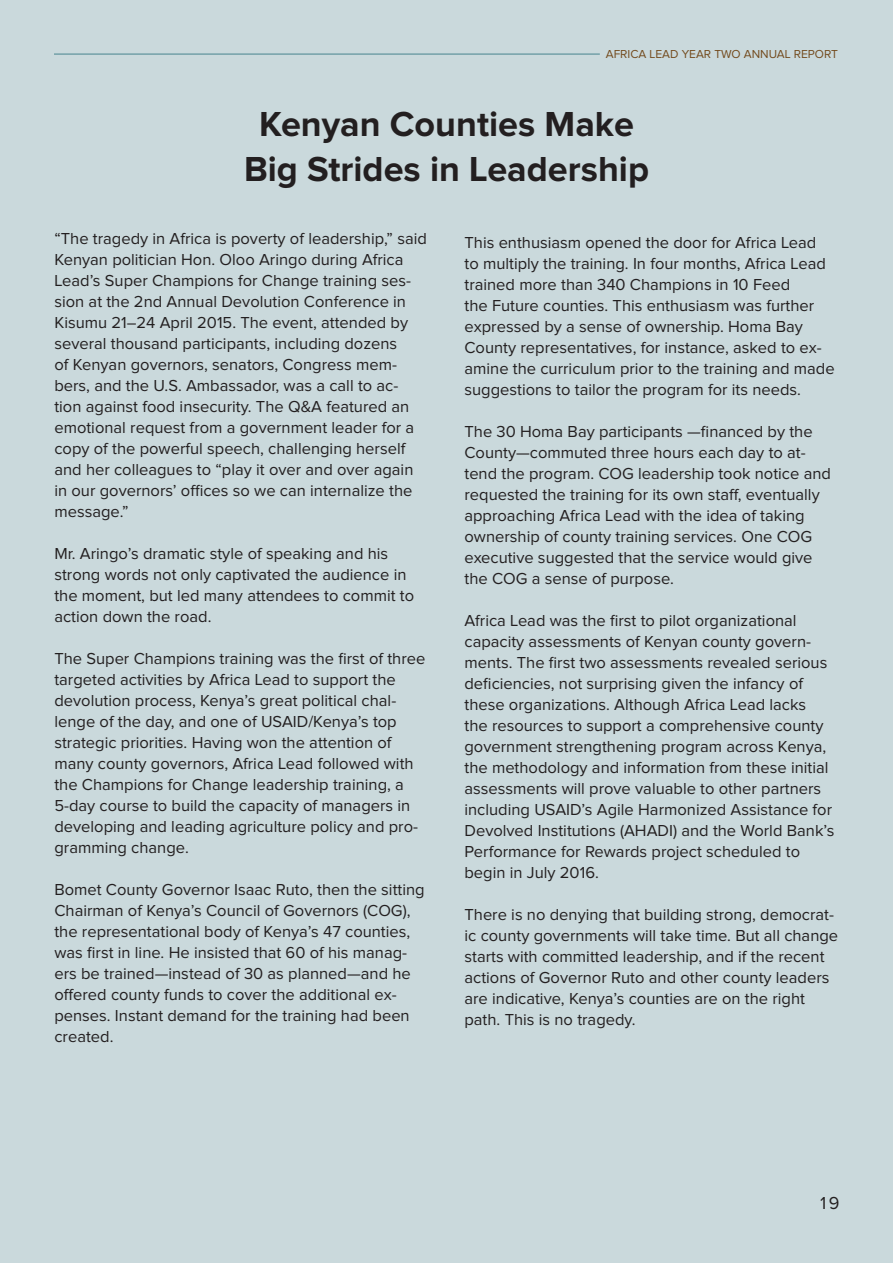
<style>
.page{position:relative;width:893px;height:1263px;background:#cad9dc}
.page>*{position:absolute;margin:0;border:0;box-sizing:border-box;transform-origin:0 0}
.CASE_STUDY_HEAD_2{font:700 36px "Proxima Nova";color:#231f20}
.Page_Number{font:18px "Proxima Nova";color:#231f20}
.BODY_-_CASE_STUDIES{font:16.5px/21px "Proxima Nova";color:#231f20}
.t1{font:12px "Proxima Nova";color:#734b1e}
</style>
<div class="page">
<hr style="left:54px;top:54px;width:546px;height:1px;background:#48858e">
<p class="t1" style="left:606px;top:47px;width:234px">AFRICA LEAD YEAR TWO ANNUAL REPORT</p>
<p class="CASE_STUDY_HEAD_2" style="left:259px;top:103px;width:376px">Kenyan Counties Make</p>
<p class="CASE_STUDY_HEAD_2" style="left:244px;top:148px;width:406px">Big Strides in Leadership</p>
<p class="BODY_-_CASE_STUDIES" style="left:54px;top:228px;width:374px">“The tragedy in Africa is poverty of leadership,” said Kenyan politician Hon. Oloo Aringo during Africa Lead’s Super Champions for Change training ses&shy;sion at the 2nd Annual Devolution Conference in Kisumu 21–24 April 2015. The event, attended by several thousand participants, including dozens<br>of Kenyan governors, senators, Congress mem&shy;bers, and the U.S. Ambassador, was a call to ac&shy;tion against food insecurity. The Q&amp;A featured an emotional request from a government leader for a copy of the powerful speech, challenging herself and her colleagues to “play it over and over again in our governors’ offices so we can internalize the message.”</p>
<p class="BODY_-_CASE_STUDIES" style="left:54px;top:543px;width:361px">Mr. Aringo’s dramatic style of speaking and his strong words not only captivated the audience in the moment, but led many attendees to commit to action down the road.</p>
<p class="BODY_-_CASE_STUDIES" style="left:54px;top:648px;width:372px">The Super Champions training was the first of three targeted activities by Africa Lead to support the devolution process, Kenya’s great political chal&shy;lenge of the day, and one of USAID/Kenya’s top strategic priorities. Having won the attention of many county governors, Africa Lead followed with the Champions for Change leadership training, a 5-day course to build the capacity of managers in developing and leading agriculture policy and pro&shy;gramming change.</p>
<p class="BODY_-_CASE_STUDIES" style="left:54px;top:879px;width:372px">Bomet County Governor Isaac Ruto, then the sitting Chairman of Kenya’s Council of Governors (COG), the representational body of Kenya’s 47 counties, was first in line. He insisted that 60 of his manag&shy;ers be trained—instead of 30 as planned—and he offered county funds to cover the additional ex&shy;penses. Instant demand for the training had been created.</p>
<p class="BODY_-_CASE_STUDIES" style="left:464px;top:232px;width:372px">This enthusiasm opened the door for Africa Lead to multiply the training. In four months, Africa Lead trained more than 340 Champions in 10 Feed<br>the Future counties. This enthusiasm was further expressed by a sense of ownership. Homa Bay County representatives, for instance, asked to ex&shy;amine the curriculum prior to the training and made suggestions to tailor the program for its needs.</p>
<p class="BODY_-_CASE_STUDIES" style="left:464px;top:421px;width:368px">The 30 Homa Bay participants —financed by the County—commuted three hours each day to at&shy;tend the program. COG leadership took notice and requested the training for its own staff, eventually approaching Africa Lead with the idea of taking ownership of county training services. One COG executive suggested that the service would give the COG a sense of purpose.</p>
<p class="BODY_-_CASE_STUDIES" style="left:464px;top:610px;width:371px">Africa Lead was the first to pilot organizational capacity assessments of Kenyan county govern&shy;ments. The first two assessments revealed serious deficiencies, not surprising given the infancy of these organizations. Although Africa Lead lacks<br>the resources to support a comprehensive county government strengthening program across Kenya, the methodology and information from these initial assessments will prove valuable to other partners including USAID’s Agile Harmonized Assistance for Devolved Institutions (AHADI) and the World Bank’s Performance for Rewards project scheduled to begin in July 2016.</p>
<p class="BODY_-_CASE_STUDIES" style="left:464px;top:904px;width:375px">There is no denying that building strong, democrat&shy;ic county governments will take time. But all change starts with committed leadership, and if the recent actions of Governor Ruto and other county leaders are indicative, Kenya’s counties are on the right path. This is no tragedy.</p>
<p class="Page_Number" style="left:818px;top:1193px;width:23px">19</p>
</div>
